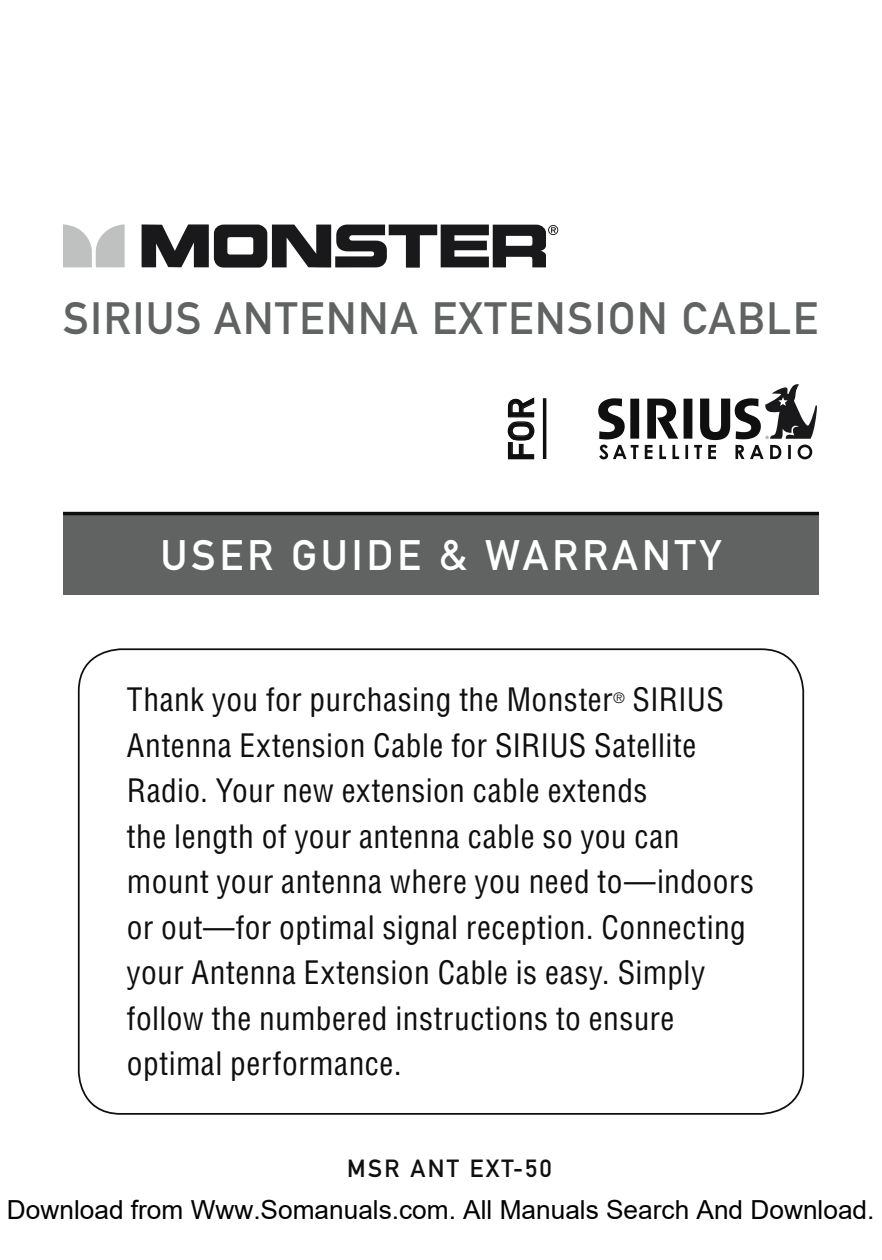
<style>
.page{position:relative;width:882px;height:1260px;background:#fff}
.page>*{position:absolute;margin:0;border:0;box-sizing:border-box;transform-origin:0 0}
.t1{font:44.8px "DIN Mittelschrift";letter-spacing:.04em;color:#616363}
.t2{font:42px "DIN Mittelschrift";letter-spacing:.1em;color:#fff}
.t3{font:35px "DIN Mittelschrift";color:#0f0f0f}
.t4{font:condensed 31.5px/45.5px "Helvetica";letter-spacing:.015em;color:#0f0f0f}
.t5{font:26.25px "Arial";color:#000}
.t6{font:24.5px "DIN Mittelschrift";letter-spacing:.1em;color:#0f0f0f}
.t7{font:condensed 14px "Helvetica";color:#0f0f0f}
</style>
<div class="page">
<svg style="left:77px;top:648px;width:728px;height:466px"></svg>
<div style="left:63px;top:514px;width:756px;height:81px;background:#616363"></div>
<svg style="left:142px;top:224px;width:414px;height:44px"></svg>
<svg style="left:548px;top:225px;width:10px;height:10px"></svg>
<svg style="left:549px;top:226px;width:8px;height:8px"></svg>
<svg style="left:63px;top:224px;width:62px;height:43px"></svg>
<svg style="left:507px;top:397px;width:28px;height:63px"></svg>
<hr style="left:63px;top:512px;width:756px;height:3px;background:#0f0f0f">
<div style="left:684px;top:399px;width:8px;height:40px;background:#0f0f0f"></div>
<svg style="left:647px;top:399px;width:31px;height:40px"></svg>
<svg style="left:598px;top:398px;width:41px;height:61px"></svg>
<svg style="left:645px;top:445px;width:8px;height:14px"></svg>
<svg style="left:659px;top:445px;width:7px;height:14px"></svg>
<svg style="left:673px;top:445px;width:6px;height:14px"></svg>
<hr style="left:685px;top:445px;width:3px;height:14px;background:#0f0f0f">
<svg style="left:694px;top:384px;width:123px;height:75px"></svg>
<hr style="left:543px;top:398px;width:3px;height:61px;background:#0f0f0f">
<h1 class="t1" style="left:63px;top:292px;width:756px">SIRIUS ANTENNA EXTENSION CABLE</h1>
<p class="t3" style="left:501px;top:461px;width:65px;rotate:-90deg">FOR</p>
<h2 class="t2" style="left:161px;top:531px;width:562px">USER GUIDE &amp; WARRANTY</h2>
<p class="t4" style="left:127px;top:677px;width:629px;text-indent:506px">SIRIUS Antenna Extension Cable for SIRIUS Satellite Radio. Your new extension cable extends<br>the length of your antenna cable so you can mount your antenna where you need to—indoors or out—for optimal signal reception. Connecting your Antenna Extension Cable is easy. Simply follow the numbered instructions to ensure optimal performance.</p>
<p class="t4" style="left:127px;top:677px;width:487px">Thank you for purchasing the Monster</p>
<p class="t7" style="left:614px;top:689px;width:13px">®</p>
<p class="t6" style="left:347px;top:1154px;width:206px">MSR ANT EXT-50</p>
<p class="t5" style="left:7px;top:1196px;width:869px">Download from Www.Somanuals.com. All Manuals Search And Download.</p>
</div>
